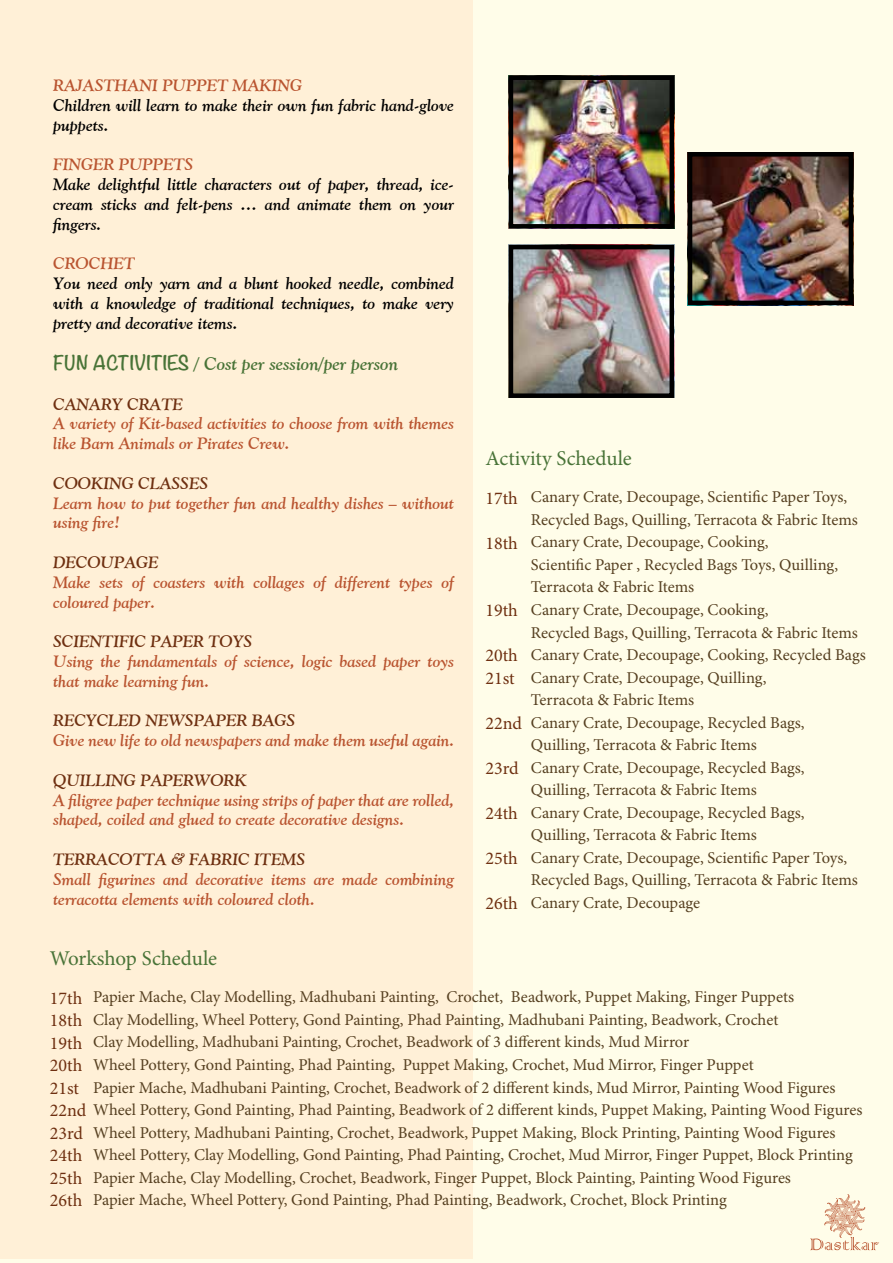
<style>
.page{position:relative;width:893px;height:1263px;background:#fffde9}
.page>*{position:absolute;margin:0;border:0;box-sizing:border-box;transform-origin:0 0}
.t1{font:21px "Minion Pro";letter-spacing:-.005em;color:#487337}
.t2{font:18px/22.5px "Minion Pro";color:#6e2f10;text-align:justify}
.t3{font:italic 700 18px "Goudy Old Style BT";color:#487337}
.t4{font:16.5px/22.5px "Minion Pro";color:#553f20}
.t5{font:italic 700 16.5px/19.8px "Goudy Old Style BT";color:#b95430}
.t6{font:italic 700 16.5px/19.8px "Goudy Old Style BT";color:#000;text-align:justify}
.t7{font:italic 700 16.5px "Goudy Old Style BT";color:#6e2f10}
.s1{font-family:"Noteworthy";font-style:normal}
.s2{font-size:18px;color:#6e2f10}
</style>
<div class="page">
<div style="left:0;top:0;width:472px;height:1258px;background:#fff0d7"></div>
<img style="left:514px;top:80px;width:155px;height:144px">
<div style="left:509px;top:75px;width:165px;height:154px;border:4px solid #000"></div>
<img style="left:514px;top:250px;width:155px;height:143px">
<div style="left:509px;top:245px;width:165px;height:153px;border:4px solid #000"></div>
<img style="left:693px;top:157px;width:155px;height:143px">
<div style="left:688px;top:152px;width:165px;height:153px;border:4px solid #000"></div>
<svg style="left:810px;top:1194px;width:69px;height:56px"></svg>
<p class="t5" style="left:53px;top:75px;width:251px">RAJASTHANI PUPPET MAKING</p>
<p class="t6" style="left:53px;top:95px;width:402px">Children will learn to make their own fun fabric hand-glove puppets.</p>
<p class="t5" style="left:53px;top:154px;width:142px">FINGER PUPPETS</p>
<p class="t6" style="left:53px;top:174px;width:402px">Make delightful little characters out of paper, thread, ice&shy;cream sticks and felt-pens … and animate them on your fingers.</p>
<p class="t5" style="left:53px;top:253px;width:83px">CROCHET</p>
<p class="t6" style="left:53px;top:273px;width:402px">You need only yarn and a blunt hooked needle, combined with a knowledge of traditional techniques, to make very pretty and decorative items.</p>
<p class="t3" style="left:53px;top:353px;width:346px"><span class="s1">FUN ACTIVITIES</span> / Cost per session/per person</p>
<p class="t7" style="left:53px;top:394px;width:131px">CANARY CRATE</p>
<p class="t5" style="left:53px;top:413px;width:402px">A variety of Kit-based activities to choose from with themes like Barn Animals or Pirates Crew.</p>
<p class="t7" style="left:53px;top:473px;width:157px">COOKING CLASSES</p>
<p class="t5" style="left:53px;top:493px;width:402px">Learn how to put together fun and healthy dishes – without using fire!</p>
<p class="t7" style="left:53px;top:552px;width:107px">DECOUPAGE</p>
<p class="t5" style="left:53px;top:572px;width:402px">Make sets of coasters with collages of different types of coloured paper.</p>
<p class="t7" style="left:53px;top:631px;width:201px">SCIENTIFIC PAPER TOYS</p>
<p class="t5" style="left:53px;top:651px;width:402px">Using the fundamentals of science, logic based paper toys that make learning fun.</p>
<p class="t7" style="left:53px;top:710px;width:244px">RECYCLED NEWSPAPER BAGS</p>
<p class="t5" style="left:53px;top:730px;width:402px">Give new life to old newspapers and make them useful again.</p>
<p class="t7" style="left:53px;top:770px;width:195px">QUILLING PAPERWORK</p>
<p class="t5" style="left:53px;top:790px;width:402px">A filigree paper technique using strips of paper that are rolled, shaped, coiled and glued to create decorative designs.</p>
<p class="t7" style="left:53px;top:849px;width:254px">TERRACOTTA &amp; FABRIC ITEMS</p>
<p class="t5" style="left:53px;top:869px;width:402px">Small figurines and decorative items are made combining terracotta elements with coloured cloth.</p>
<p class="t1" style="left:50px;top:946px;width:169px">Workshop Schedule</p>
<p class="t1" style="left:485px;top:446px;width:148px">Activity Schedule</p>
<p class="t2" style="left:485px;top:487px;width:34px">17th</p>
<p class="t2" style="left:485px;top:532px;width:34px">18th</p>
<p class="t2" style="left:485px;top:600px;width:34px">19th</p>
<p class="t2" style="left:485px;top:645px;width:34px">20th<br>21st</p>
<p class="t2" style="left:485px;top:712px;width:38px">22nd</p>
<p class="t2" style="left:485px;top:757px;width:35px">23rd</p>
<p class="t2" style="left:485px;top:802px;width:34px">24th</p>
<p class="t2" style="left:485px;top:847px;width:34px">25th</p>
<p class="t2" style="left:485px;top:892px;width:34px">26th</p>
<p class="t4" style="left:531px;top:487px;width:336px">Canary Crate, Decoupage, Scientific Paper Toys, Recycled Bags, Quilling, Terracota &amp; Fabric Items Canary Crate, Decoupage, Cooking,<br>Scientific Paper , Recycled Bags Toys, Quilling, Terracota &amp; Fabric Items<br>Canary Crate, Decoupage, Cooking,<br>Recycled Bags, Quilling, Terracota &amp; Fabric Items Canary Crate, Decoupage, Cooking, Recycled Bags Canary Crate, Decoupage, Quilling,<br>Terracota &amp; Fabric Items<br>Canary Crate, Decoupage, Recycled Bags, Quilling, Terracota &amp; Fabric Items<br>Canary Crate, Decoupage, Recycled Bags, Quilling, Terracota &amp; Fabric Items<br>Canary Crate, Decoupage, Recycled Bags, Quilling, Terracota &amp; Fabric Items<br>Canary Crate, Decoupage, Scientific Paper Toys, Recycled Bags, Quilling, Terracota &amp; Fabric Items Canary Crate, Decoupage</p>
<p class="t4" style="left:93px;top:987px;width:744px">Papier Mache, Clay Modelling, Madhubani Painting, Crochet, Beadwork, Puppet Making, Finger Puppets<br>Clay Modelling, Wheel Pottery, Gond Painting, Phad Painting, Madhubani Painting, Beadwork, Crochet<br>Clay Modelling, Madhubani Painting, Crochet, Beadwork of 3 different kinds, Mud Mirror<br>Wheel Pottery, Gond Painting, Phad Painting, Puppet Making, Crochet, Mud Mirror, Finger Puppet<br>Papier Mache, Madhubani Painting, Crochet, Beadwork of 2 different kinds, Mud Mirror, Painting Wood Figures</p>
<p class="t4" style="left:93px;top:1122px;width:761px">Wheel Pottery, Madhubani Painting, Crochet, Beadwork, Puppet Making, Block Printing, Painting Wood Figures Wheel Pottery, Clay Modelling, Gond Painting, Phad Painting, Crochet, Mud Mirror, Finger Puppet, Block Printing Papier Mache, Clay Modelling, Crochet, Beadwork, Finger Puppet, Block Painting, Painting Wood Figures<br>Papier Mache, Wheel Pottery, Gond Painting, Phad Painting, Beadwork, Crochet, Block Printing</p>
<p class="t2" style="left:50px;top:987px;width:34px">17th 18th 19th 20th 21st</p>
<p class="t4" style="left:50px;top:1099px;width:814px"><span class="s2">22nd</span> Wheel Pottery, Gond Painting, Phad Painting, Beadwork of 2 different kinds, Puppet Making, Painting Wood Figures</p>
<p class="t2" style="left:50px;top:1122px;width:35px">23rd 24th 25th 26th</p>
</div>
